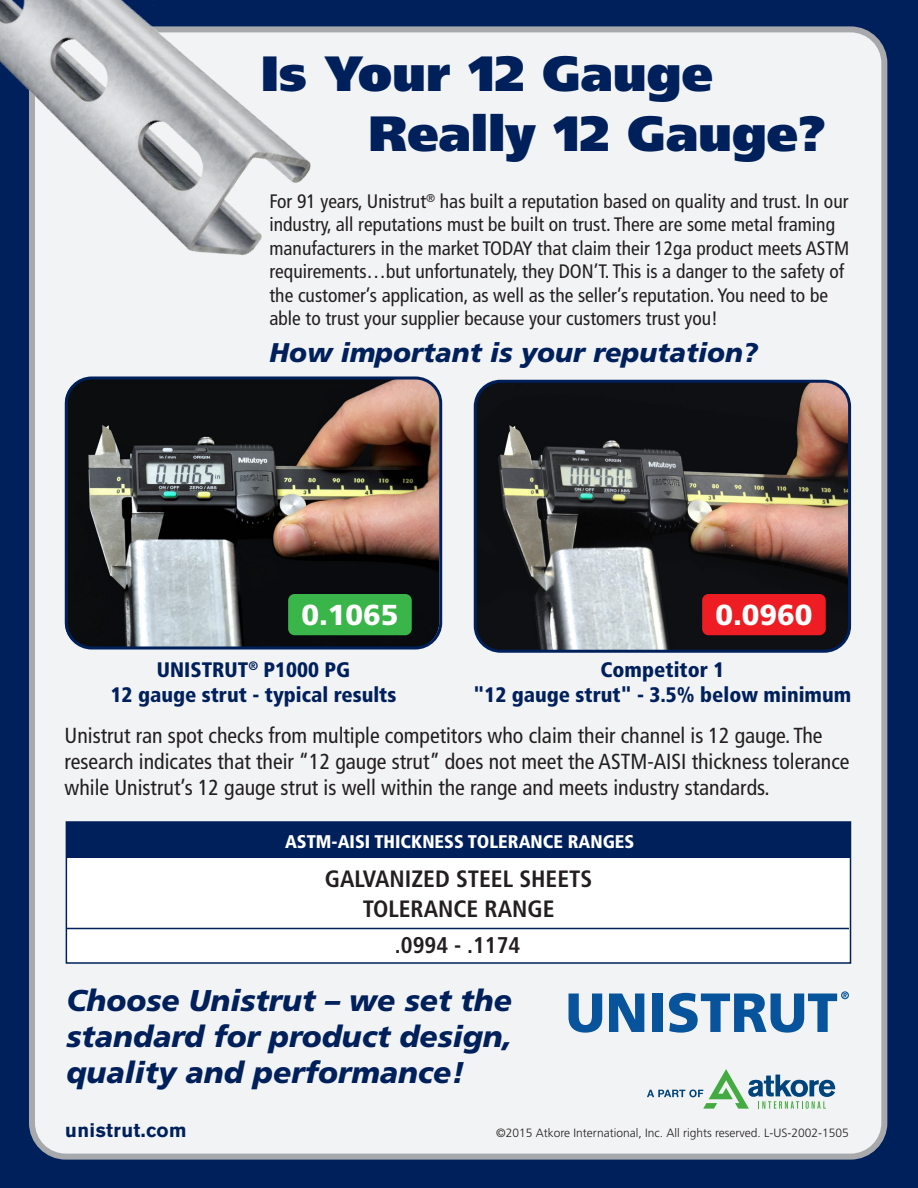
<style>
.page{position:relative;width:918px;height:1188px;background:#00205b}
.page>*{position:absolute;margin:0;border:0;box-sizing:border-box;transform-origin:0 0}
.t1{font:900 49.5px/59.4px "Frutiger";color:#00205b}
.t2{font:italic 900 30px/36px "Frutiger";color:#00205b;text-align:justify}
.t3{font:900 28.8px "Frutiger";color:#fff}
.t4{font:italic 900 27px "Frutiger";color:#00205b}
.t5{font:700 condensed 23.55px/30px "Frutiger";color:#231f20;text-align:center}
.t6{font:700 condensed 22.8px "Frutiger";color:#231f20}
.t7{font:condensed 21.75px/26.1px "Frutiger";color:#231f20}
.t8{font:900 condensed 21px/25.2px "Frutiger";color:#00205b;text-align:center}
.t9{font:condensed 19.5px/23.4px "Frutiger";color:#231f20}
.t10{font:700 19.5px "Akzidenz Grotesk BE";letter-spacing:.02em;color:#00205b}
.t11{font:900 condensed 18.3px "Frutiger";color:#fff}
.t12{font:300 12px "Frutiger";color:#231f20}
</style>
<div class="page">
<div style="left:32px;top:29px;width:852px;height:1128px;background:#f2f3f4;border-radius:34px"></div>
<div style="left:29px;top:26px;width:858px;height:1134px;border:6px solid #a8a9ad;border-radius:34px"></div>
<svg style="left:569px;top:994px;width:33px;height:39px"></svg>
<svg style="left:609px;top:994px;width:35px;height:38px"></svg>
<div style="left:652px;top:994px;width:10px;height:38px;background:#07539c"></div>
<svg style="left:669px;top:991px;width:180px;height:42px"></svg>
<svg style="left:647px;top:1069px;width:188px;height:40px"></svg>
<img style="left:69px;top:426px;width:369px;height:220px">
<div style="left:65px;top:376px;width:377px;height:274px;border:3px solid #00205b;border-radius:25px"></div>
<div style="left:66px;top:858px;width:784px;height:105px;background:#fff"></div>
<div style="left:66px;top:821px;width:785px;height:143px;border:2px solid #00205b"></div>
<div style="left:66px;top:822px;width:784px;height:36px;background:#00205b"></div>
<img style="left:0;top:0;width:502px;height:426px">
<hr style="left:66px;top:928px;width:783px;height:1px;background:#00205b">
<img style="left:475px;top:381px;width:375px;height:268px">
<div style="left:474px;top:380px;width:377px;height:273px;border:3px solid #00205b;border-radius:25px"></div>
<div style="left:288px;top:594px;width:124px;height:41px;background:#3ab54a;border-radius:6px"></div>
<div style="left:702px;top:594px;width:124px;height:41px;background:#ee1d23;border-radius:6px"></div>
<h1 class="t1" style="left:369px;top:44px;width:459px;text-indent:-108px">Is Your 12 Gauge<br>Really 12 Gauge?</h1>
<p class="t9" style="left:270px;top:190px;width:581px">For 91 years, Unistrut<sup>®</sup> has built a reputation based on quality and trust. In our industry, all reputations must be built on trust. There are some metal framing manufacturers in the market TODAY that claim their 12ga product meets ASTM requirements…but unfortunately, they DON’T. This is a danger to the safety of the customer’s application, as well as the seller’s reputation. You need to be able to trust your supplier because your customers trust you!</p>
<h3 class="t4" style="left:270px;top:336px;width:490px">How important is your reputation?</h3>
<h3 class="t3" style="left:301px;top:597px;width:99px">0.1065</h3>
<h3 class="t3" style="left:715px;top:597px;width:99px">0.0960</h3>
<p class="t8" style="left:111px;top:657px;width:287px">UNISTRUT<sup>®</sup> P1000 PG<br>12 gauge strut - typical results</p>
<p class="t8" style="left:474px;top:657px;width:379px">Competitor 1<br>"12 gauge strut" - 3.5% below minimum</p>
<p class="t7" style="left:64px;top:722px;width:787px">Unistrut ran spot checks from multiple competitors who claim their channel is 12 gauge. The research indicates that their “12 gauge strut” does not meet the ASTM-AISI thickness tolerance while Unistrut’s 12 gauge strut is well within the range and meets industry standards.</p>
<p class="t11" style="left:285px;top:830px;width:351px">ASTM-AISI THICKNESS TOLERANCE RANGES</p>
<p class="t5" style="left:325px;top:863px;width:269px">GALVANIZED STEEL SHEETS<br>TOLERANCE RANGE</p>
<p class="t6" style="left:395px;top:932px;width:127px">.0994 - .1174</p>
<h2 class="t2" style="left:66px;top:982px;width:447px">Choose Unistrut – we set the standard for product design, quality and performance!</h2>
<p class="t10" style="left:65px;top:1119px;width:123px">unistrut.com</p>
<p class="t12" style="left:496px;top:1126px;width:354px">©2015 Atkore International, Inc. All rights reserved. L-US-2002-1505</p>
</div>
